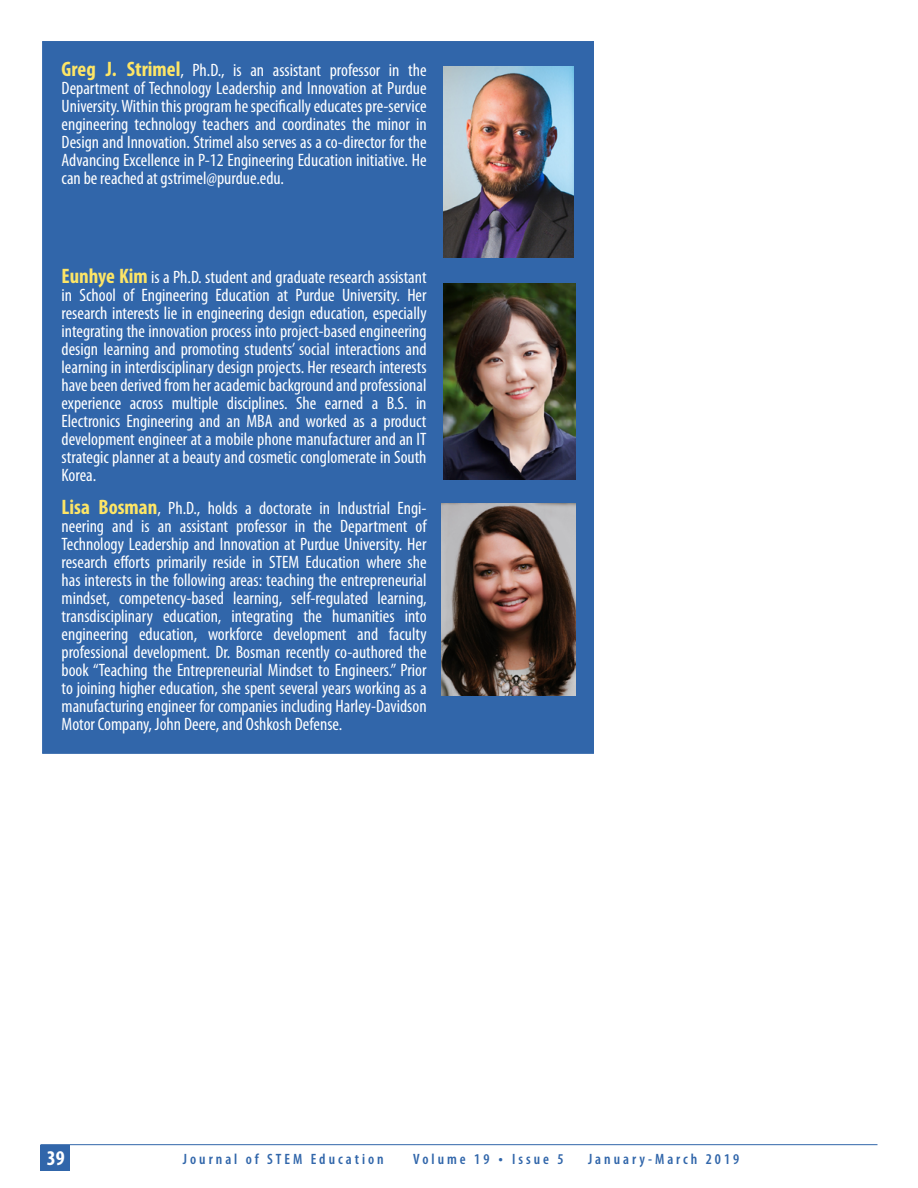
<style>
.page{position:relative;width:918px;height:1188px;background:#fff}
.page>*{position:absolute;margin:0;border:0;box-sizing:border-box;transform-origin:0 0}
.t1{font:700 condensed 21px "Myriad Pro";color:#fff}
.t2{font:condensed 18px/18px "Myriad Pro";color:#fff;text-align:justify}
.t3{font:600 condensed 15px "Myriad Pro";letter-spacing:.2em;color:#3166aa}
.s1{font-weight:700;font-size:21px;color:#fde566}
.s2{font-size:16.5px}
</style>
<div class="page">
<hr style="left:40px;top:1144px;width:838px;height:1px;background:#3166aa">
<div style="left:40px;top:1145px;width:30px;height:26px;background:#3166aa"></div>
<div style="left:42px;top:41px;width:552px;height:713px;background:#3166aa;border:1px solid #3166aa"></div>
<img style="left:444px;top:67px;width:129px;height:190px">
<img style="left:443px;top:284px;width:133px;height:195px">
<img style="left:442px;top:503px;width:134px;height:193px">
<p class="t2" style="left:62px;top:61px;width:367px"><span class="s1">Greg J. Strimel</span>, Ph.D., is an assistant professor in the Department of Technology Leadership and Innovation at Purdue University. Within this program he specifically educates pre-service engineering technology teachers and coordinates the minor in Design and Innovation. Strimel also serves as a co-director for the Advancing Excellence in P-12 Engineering Education initiative. He can be reached at gstrimel@purdue.edu.</p>
<p class="t2" style="left:62px;top:268px;width:367px"><span class="s1">Eunhye Kim</span> is a Ph.D. student and graduate research assistant in School of Engineering Education at Purdue University. Her research interests lie in engineering design education, especially integrating the innovation process into project-based engineering design learning and promoting students’ social interactions and learning in interdisciplinary design projects. Her research interests have been derived from her academic background and professional experience across multiple disciplines. She earned a B.S. in Electronics Engineering and an MBA and worked as a product development engineer at a mobile phone manufacturer and an IT strategic planner at a beauty and cosmetic conglomerate in South Korea.</p>
<p class="t2" style="left:62px;top:499px;width:367px"><span class="s1">Lisa Bosman</span>, Ph.D., holds a doctorate in Industrial Engi&shy;neering and is an assistant professor in the Department of Technology Leadership and Innovation at Purdue University. Her research efforts primarily reside in STEM Education where she has interests in the following areas: teaching the entrepreneurial mindset, competency-based learning, self-regulated learning, transdisciplinary education, integrating the humanities into engineering education, workforce development and faculty professional development. Dr. Bosman recently co-authored the book “Teaching the Entrepreneurial Mindset to Engineers.” Prior to joining higher education, she spent several years working as a manufacturing engineer for companies including Harley-Davidson Motor Company, John Deere, and Oshkosh Defense.</p>
<p class="t1" style="left:47px;top:1145px;width:19px">39</p>
<p class="t3" style="left:183px;top:1150px;width:202px">Journal of STEM Education</p>
<p class="t3" style="left:413px;top:1150px;width:152px">Volume 19 <span class="s2">•</span> Issue 5</p>
<p class="t3" style="left:588px;top:1150px;width:153px">January-March 2019</p>
</div>
